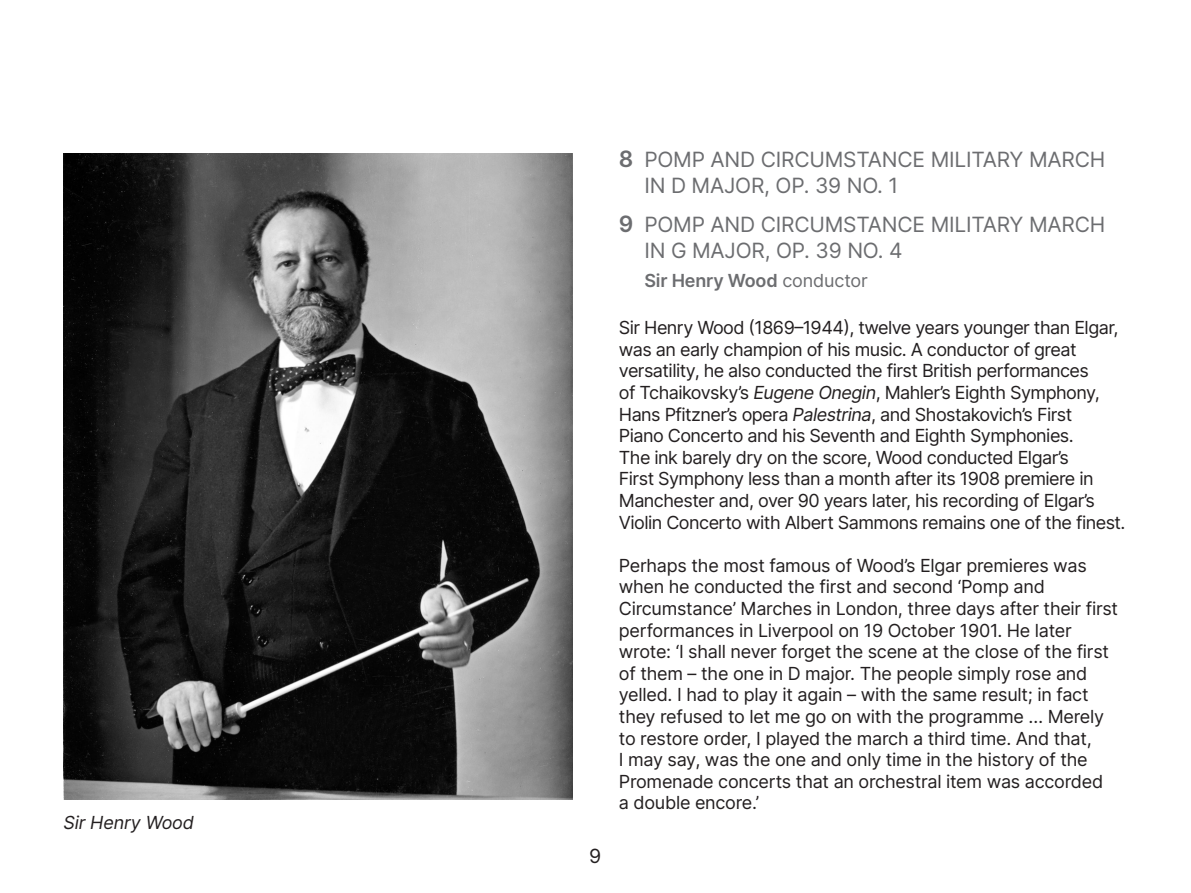
<style>
.page{position:relative;width:1191px;height:893px;background:#fff}
.page>*{position:absolute;margin:0;border:0;box-sizing:border-box;transform-origin:0 0}
.t1{font:21px/25.2px "Inter";letter-spacing:-.01em;color:#6c6d70}
.t2{font:19.5px "Inter";color:#231f20}
.t3{font:18px/21.6px "Inter";letter-spacing:-.03em;color:#231f20}
.t4{font:600 18px "Inter";letter-spacing:-.01em;color:#6c6d70}
.t5{font:italic 18px "Inter";letter-spacing:-.01em;color:#231f20}
.s1{font-weight:600;font-size:22.5px}
.s2{font-weight:400}
.s3{font-style:italic}
</style>
<div class="page">
<img style="left:63px;top:153px;width:509px;height:646px">
<p class="t5" style="left:63px;top:809px;width:132px">Sir Henry Wood</p>
<p class="t2" style="left:589px;top:841px;width:14px">9</p>
<p class="t1" style="left:644px;top:147px;width:462px;text-indent:-25px"><span class="s1">8</span> POMP AND CIRCUMSTANCE MILITARY MARCH<br>IN D MAJOR, OP. 39 NO. 1</p>
<p class="t1" style="left:644px;top:212px;width:462px;text-indent:-25px"><span class="s1">9</span> POMP AND CIRCUMSTANCE MILITARY MARCH<br>IN G MAJOR, OP. 39 NO. 4</p>
<p class="t4" style="left:644px;top:267px;width:225px">Sir Henry Wood <span class="s2">conductor</span></p>
<p class="t3" style="left:619px;top:316px;width:508px">Sir Henry Wood (1869–1944), twelve years younger than Elgar, was an early champion of his music. A conductor of great versatility, he also conducted the first British performances<br>of Tchaikovsky’s <span class="s3">Eugene Onegin</span>, Mahler’s Eighth Symphony, Hans Pfitzner’s opera <span class="s3">Palestrina</span>, and Shostakovich’s First<br>Piano Concerto and his Seventh and Eighth Symphonies.<br>The ink barely dry on the score, Wood conducted Elgar’s<br>First Symphony less than a month after its 1908 premiere in Manchester and, over 90 years later, his recording of Elgar’s Violin Concerto with Albert Sammons remains one of the finest.</p>
<p class="t3" style="left:619px;top:554px;width:501px">Perhaps the most famous of Wood’s Elgar premieres was when he conducted the first and second ‘Pomp and Circumstance’ Marches in London, three days after their first performances in Liverpool on 19 October 1901. He later wrote: ‘I shall never forget the scene at the close of the first of them – the one in D major. The people simply rose and yelled. I had to play it again – with the same result; in fact they refused to let me go on with the programme … Merely to restore order, I played the march a third time. And that,<br>I may say, was the one and only time in the history of the Promenade concerts that an orchestral item was accorded<br>a double encore.’</p>
</div>
